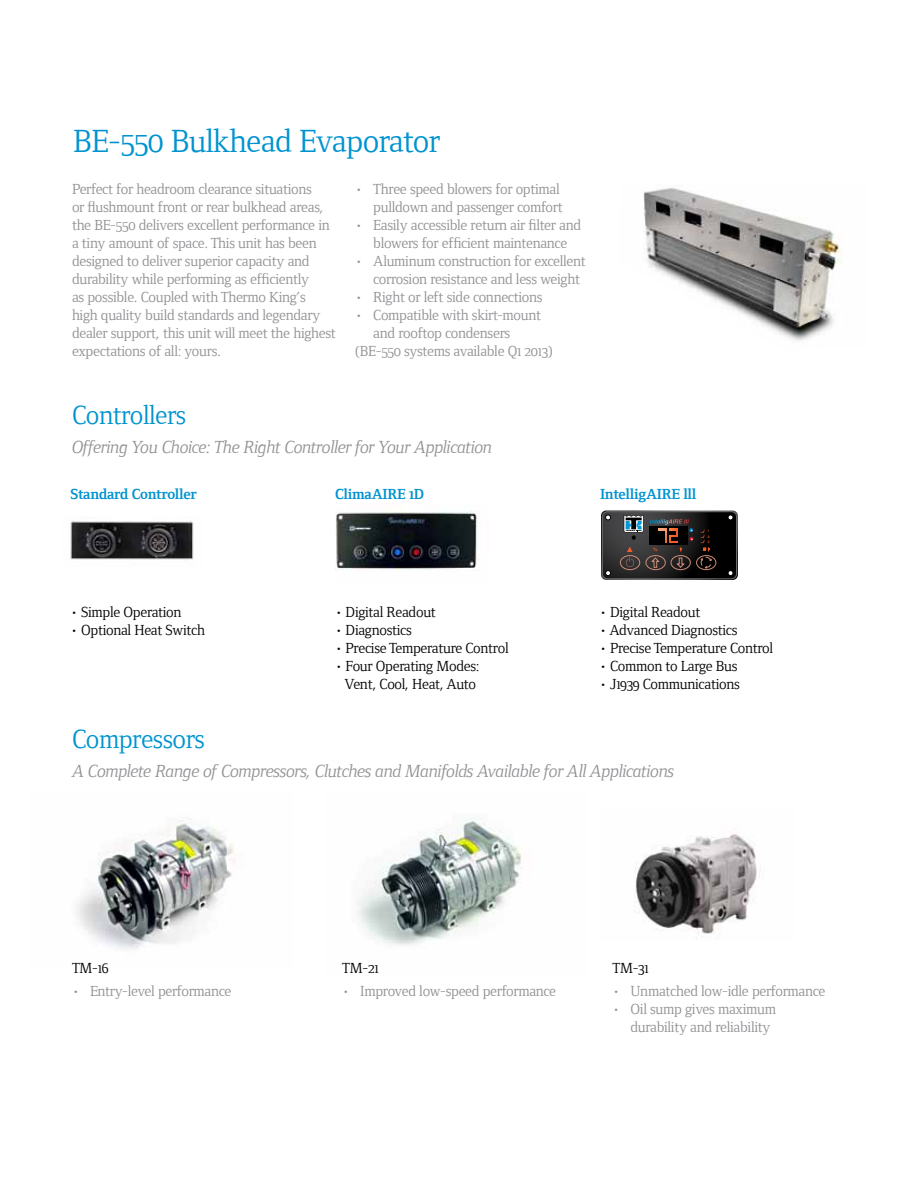
<style>
.page{position:relative;width:918px;height:1188px;background:#fff}
.page>*{position:absolute;margin:0;border:0;box-sizing:border-box;transform-origin:0 0}
.t1{font:33px "Foundry Form Serif Book OSF";letter-spacing:-.02em;color:#0093d0}
.t2{font:27px "Foundry Form Serif Book OSF";letter-spacing:-.02em;color:#0093d0}
.t3{font:italic 18px "Foundry Form Serif";letter-spacing:-.02em;color:#919195}
.t4{font:15px/18px "Foundry Form Serif Book OSF";letter-spacing:-.02em;color:#919195}
.t5{font:15px/18px "Foundry Form Serif Book OSF";letter-spacing:-.02em;color:#000;text-align:center}
.t6{font:15px "Foundry Form Serif Bold OSF";letter-spacing:-.02em;color:#0093d0}
.t7{font:700 3.3px/5.7px "Helvetica";color:#f15a22;text-align:justify}
</style>
<div class="page">
<img style="left:635px;top:832px;width:126px;height:102px">
<img style="left:357px;top:819px;width:165px;height:126px">
<img style="left:77px;top:819px;width:158px;height:130px">
<img style="left:70px;top:521px;width:124px;height:39px">
<img style="left:336px;top:510px;width:143px;height:61px">
<svg style="left:601px;top:511px;width:137px;height:69px;background:#302c2c"></svg>
<img style="left:643px;top:187px;width:200px;height:154px">
<h1 class="t1" style="left:73px;top:123px;width:369px">BE-550 Bulkhead Evaporator</h1>
<p class="t4" style="left:72px;top:180px;width:265px">Perfect for headroom clearance situations<br>or flushmount front or rear bulkhead areas, the BE-550 delivers excellent performance in a tiny amount of space. This unit has been designed to deliver superior capacity and durability while performing as efficiently<br>as possible. Coupled with Thermo King’s<br>high quality build standards and legendary dealer support, this unit will meet the highest expectations of all: yours.</p>
<p class="t4" style="left:355px;top:180px;width:209px;text-align:right">• Three speed blowers for optimal pulldown and passenger comfort</p>
<p class="t4" style="left:355px;top:216px;width:227px;text-align:center">• Easily accessible return air filter and blowers for efficient maintenance</p>
<p class="t4" style="left:373px;top:252px;width:214px;text-indent:-18px">• Aluminum construction for excellent corrosion resistance and less weight</p>
<p class="t4" style="left:355px;top:288px;width:189px">• Right or left side connections</p>
<p class="t4" style="left:355px;top:306px;width:187px">• Compatible with skirt-mount</p>
<p class="t4" style="left:373px;top:324px;width:139px">and rooftop condensers</p>
<p class="t4" style="left:355px;top:342px;width:199px">(BE-550 systems available Q1 2013)</p>
<h2 class="t2" style="left:72px;top:400px;width:116px">Controllers</h2>
<p class="t3" style="left:72px;top:437px;width:422px">Offering You Choice: The Right Controller for Your Application</p>
<p class="t6" style="left:70px;top:485px;width:128px">Standard Controller</p>
<p class="t6" style="left:335px;top:485px;width:90px">ClimaAIRE 1D</p>
<p class="t6" style="left:600px;top:485px;width:98px">IntelligAIRE lll</p>
<p class="t7" style="left:708px;top:528px;width:3px">1<br>2<br>3</p>
<p class="t5" style="left:70px;top:603px;width:113px">• Simple Operation</p>
<p class="t5" style="left:70px;top:621px;width:136px">• Optional Heat Switch</p>
<p class="t5" style="left:335px;top:603px;width:102px">• Digital Readout</p>
<p class="t5" style="left:335px;top:621px;width:78px">• Diagnostics</p>
<p class="t5" style="left:335px;top:639px;width:175px">• Precise Temperature Control</p>
<p class="t5" style="left:335px;top:657px;width:146px">• Four Operating Modes:<br>Vent, Cool, Heat, Auto</p>
<p class="t5" style="left:600px;top:603px;width:102px">• Digital Readout</p>
<p class="t5" style="left:600px;top:621px;width:140px">• Advanced Diagnostics</p>
<p class="t5" style="left:600px;top:639px;width:175px">• Precise Temperature Control</p>
<p class="t5" style="left:600px;top:657px;width:140px">• Common to Large Bus</p>
<p class="t5" style="left:600px;top:675px;width:142px">• J1939 Communications</p>
<h2 class="t2" style="left:72px;top:724px;width:134px">Compressors</h2>
<p class="t3" style="left:72px;top:761px;width:604px">A Complete Range of Compressors, Clutches and Manifolds Available for All Applications</p>
<p class="t5" style="left:72px;top:959px;width:38px">TM-16</p>
<p class="t4" style="left:72px;top:982px;width:161px">• Entry-level performance</p>
<p class="t5" style="left:342px;top:959px;width:38px">TM-21</p>
<p class="t4" style="left:342px;top:982px;width:215px">• Improved low-speed performance</p>
<p class="t5" style="left:613px;top:959px;width:38px">TM-31</p>
<p class="t4" style="left:613px;top:982px;width:214px">• Unmatched low-idle performance</p>
<p class="t4" style="left:631px;top:1000px;width:147px;text-indent:-18px">• Oil sump gives maximum durability and reliability</p>
</div>
